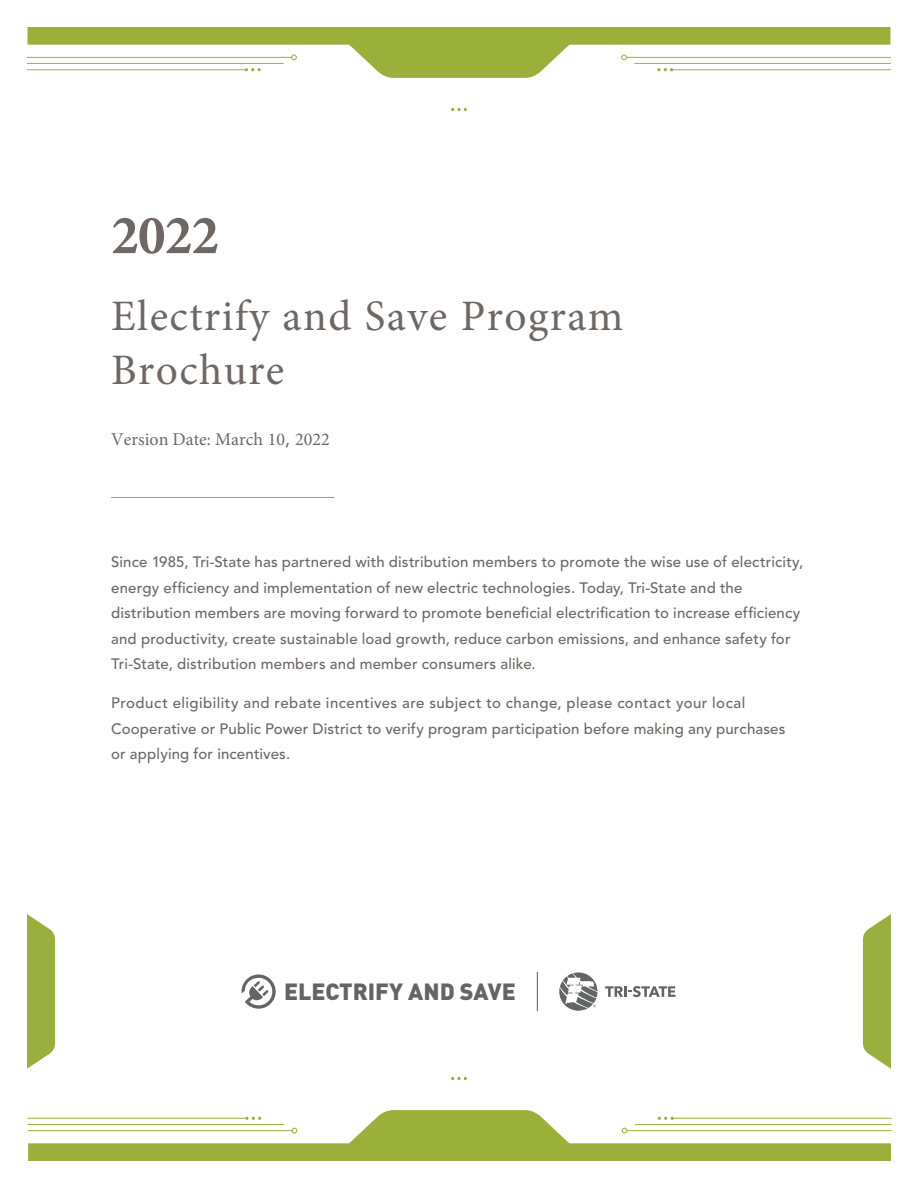
<style>
.page{position:relative;width:918px;height:1188px;background:#fff}
.page>*{position:absolute;margin:0;border:0;box-sizing:border-box;transform-origin:0 0}
.t1{font:700 55.5px "Minion Pro";color:#6e6763}
.t2{font:43.5px/54px "Minion Pro";letter-spacing:.035em;color:#6e6763}
.t3{font:900 23.25px "DIN Pro";color:#636466}
.t4{font:18px "Minion Pro";color:#6e6763}
.t5{font:500 15px/25.5px "Avenir LT Pro";letter-spacing:.01em;color:#6e6763}
.s1{font-family:"Avenir LT Pro";font-weight:500}
</style>
<div class="page">
<hr style="left:111px;top:497px;width:223px;height:1px;background:#98af41">
<svg style="left:28px;top:27px;width:862px;height:51px;fill:#9bb03b"></svg>
<svg style="left:27px;top:54px;width:270px;height:7px"></svg>
<hr style="left:27px;top:63px;width:257px;height:1px;background:#98af41">
<hr style="left:27px;top:69px;width:219px;height:1px;background:#98af41">
<svg style="left:245px;top:68px;width:16px;height:3px"></svg>
<svg style="left:621px;top:54px;width:270px;height:7px"></svg>
<hr style="left:634px;top:63px;width:257px;height:1px;background:#98af41">
<hr style="left:672px;top:69px;width:219px;height:1px;background:#98af41">
<svg style="left:657px;top:68px;width:16px;height:3px"></svg>
<svg style="left:28px;top:1110px;width:863px;height:51px;fill:#9bb03b"></svg>
<svg style="left:621px;top:1127px;width:271px;height:7px"></svg>
<hr style="left:635px;top:1124px;width:257px;height:1px;background:#98af41">
<hr style="left:672px;top:1118px;width:220px;height:1px;background:#98af41">
<svg style="left:658px;top:1117px;width:16px;height:3px"></svg>
<svg style="left:27px;top:1127px;width:271px;height:7px"></svg>
<hr style="left:28px;top:1124px;width:256px;height:1px;background:#98af41">
<hr style="left:28px;top:1118px;width:219px;height:1px;background:#98af41">
<svg style="left:245px;top:1117px;width:16px;height:3px"></svg>
<svg style="left:451px;top:1077px;width:16px;height:3px"></svg>
<svg style="left:451px;top:108px;width:16px;height:3px"></svg>
<svg style="left:27px;top:914px;width:28px;height:155px;background:#a5b957"></svg>
<svg style="left:863px;top:914px;width:28px;height:155px;background:#a5b957"></svg>
<svg style="left:605px;top:986px;width:70px;height:11px"></svg>
<svg style="left:559px;top:972px;width:39px;height:39px"></svg>
<hr style="left:537px;top:972px;width:1px;height:39px;background:#636466">
<svg style="left:241px;top:974px;width:35px;height:35px"></svg>
<p class="t1" style="left:111px;top:196px;width:110px">2022</p>
<p class="t2" style="left:111px;top:290px;width:514px">Electrify and Save Program<br>Brochure</p>
<p class="t4" style="left:111px;top:428px;width:220px">Version Date: March 10<span class="s1">,</span> 2022</p>
<p class="t5" style="left:111px;top:549px;width:694px">Since 1985, Tri-State has partnered with distribution members to promote the wise use of electricity, energy efficiency and implementation of new electric technologies. Today, Tri-State and the distribution members are moving forward to promote beneficial electrification to increase efficiency and productivity, create sustainable load growth, reduce carbon emissions, and enhance safety for Tri-State, distribution members and member consumers alike.</p>
<p class="t5" style="left:111px;top:690px;width:676px">Product eligibility and rebate incentives are subject to change, please contact your local<br>Cooperative or Public Power District to verify program participation before making any purchases or applying for incentives.</p>
<p class="t3" style="left:284px;top:976px;width:233px">ELECTRIFY AND SAVE</p>
</div>
